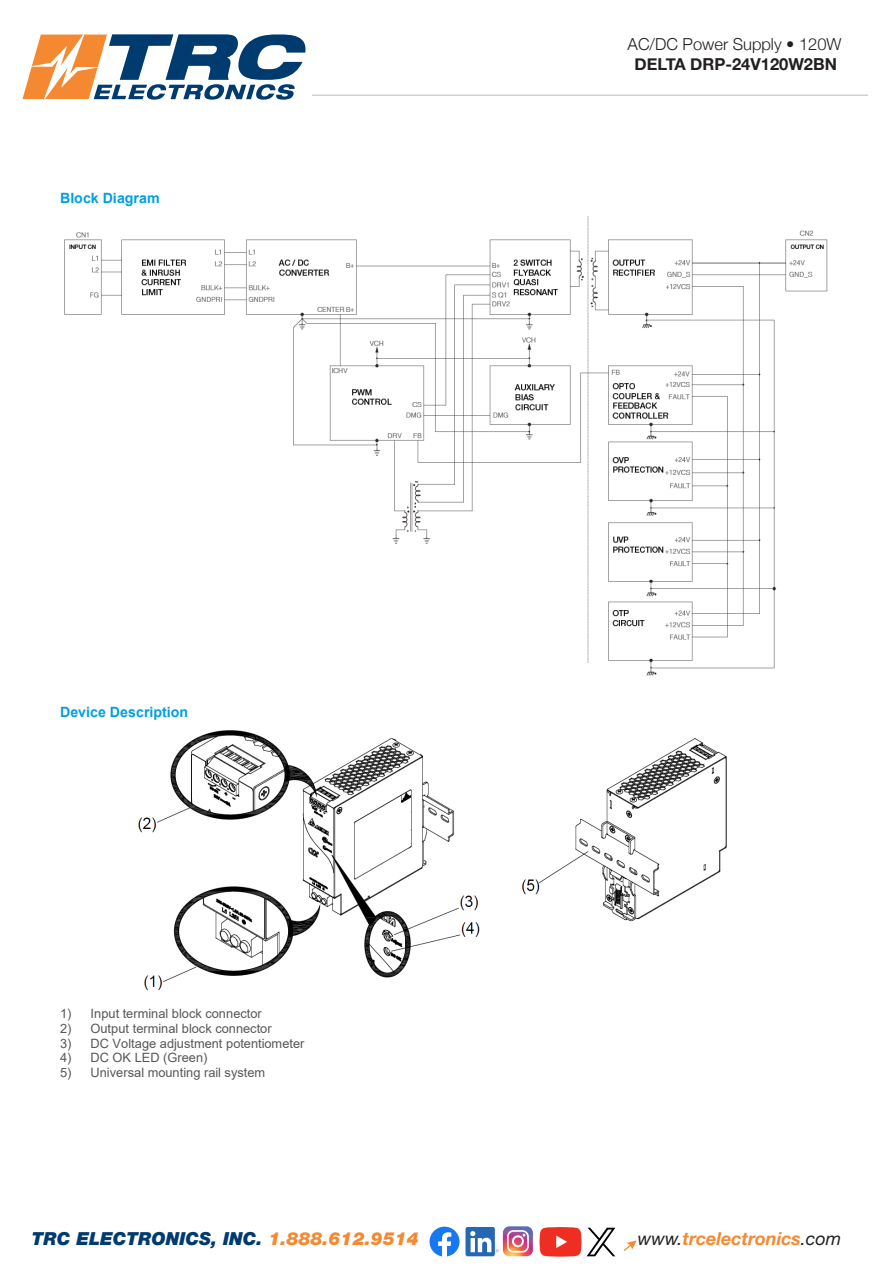
<style>
.page{position:relative;width:891px;height:1269px;background:#fff}
.page>*{position:absolute;margin:0;border:0;box-sizing:border-box;transform-origin:0 0}
.t1{font:italic 900 18px "Helvetica Neue LT Std";color:#003b70}
.t2{font:italic 700 18px "Helvetica Neue LT Std";color:#f58932}
.t3{font:300 16.5px/20px "Helvetica Neue";color:#231f20;text-align:center}
.t4{font:700 14.25px "Arial";color:#009fe3}
.t5{font:12.9px "Arial";letter-spacing:.005em;color:#575756}
.s1{font-weight:700}
.s2{color:#f58932}
.s3{font-weight:400;color:#231f20}
</style>
<div class="page">
<hr style="left:312px;top:94px;width:556px;height:2px;background:#d3d0ce">
<svg style="left:624px;top:1240px;width:13px;height:11px"></svg>
<svg style="left:22px;top:34px;width:284px;height:66px"></svg>
<svg style="left:430px;top:1227px;width:30px;height:30px"></svg>
<div style="left:466px;top:1227px;width:29px;height:29px;background:#2567b3;border-radius:2px"></div>
<svg style="left:470px;top:1226px;width:63px;height:30px"></svg>
<svg style="left:540px;top:1227px;width:75px;height:30px"></svg>
<img style="left:64px;top:216px;width:764px;height:460px">
<img style="left:138px;top:730px;width:589px;height:261px">
<p class="t4" style="left:60px;top:188px;width:101px">Block Diagram</p>
<p class="t4" style="left:60px;top:702px;width:130px">Device Description</p>
<p class="t5" style="left:60px;top:1005px;width:203px">1) Input terminal block connector</p>
<p class="t5" style="left:60px;top:1019px;width:213px">2) Output terminal block connector</p>
<p class="t5" style="left:60px;top:1034px;width:246px">3) DC Voltage adjustment potentiometer</p>
<p class="t5" style="left:60px;top:1049px;width:149px">4) DC OK LED (Green)</p>
<p class="t5" style="left:60px;top:1064px;width:207px">5) Universal mounting rail system</p>
<p class="t3" style="left:628px;top:33px;width:215px">AC/DC Power Supply • 120W<br><span class="s1">DELTA DRP-24V120W2BN</span></p>
<p class="t1" style="left:32px;top:1227px;width:388px">TRC ELECTRONICS, INC. <span class="s2">1.888.612.9514</span></p>
<p class="t2" style="left:638px;top:1227px;width:205px"><span class="s3">www.</span>trcelectronics<span class="s3">.com</span></p>
</div>
